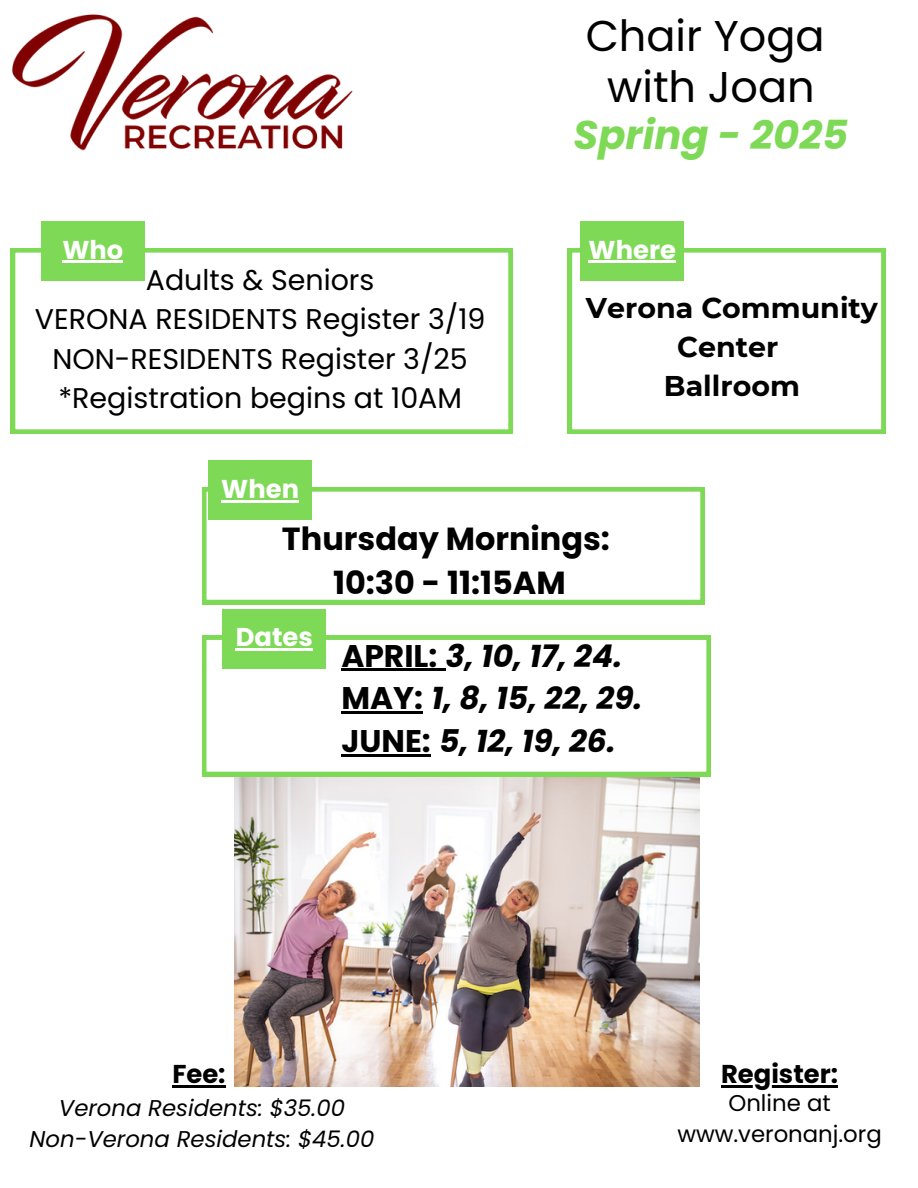
<style>
.page{position:relative;width:918px;height:1188px;background:#fff}
.page>*{position:absolute;margin:0;border:0;box-sizing:border-box;transform-origin:0 0}
.t1{font:43.05px/50.7px "Poppins";color:#000;text-align:center}
.t2{font:italic 700 40.05px "Poppins";color:#7ed957}
.t3{font:700 31.95px/44.1px "Poppins";color:#000;text-align:center}
.t4{font:italic 700 31.35px/42.8px "Poppins";color:#000}
.t5{font:28.5px/39.3px "Poppins";color:#000;text-align:center}
.t6{font:700 28.5px/39.3px "Montserrat";color:#000;text-align:center}
.t7{font:700 25.8px "Poppins";color:#fff}
.t8{font:700 25.8px "Poppins";color:#000}
.t9{font:italic 22.8px "Poppins";color:#000}
.t10{font:22.8px "Poppins";color:#000}
.s1{font-style:normal}
</style>
<div class="page">
<img style="left:235px;top:776px;width:464px;height:311px">
<img style="left:12px;top:14px;width:341px;height:136px">
<svg style="left:11px;top:248px;width:502px;height:186px"></svg>
<svg style="left:568px;top:248px;width:318px;height:186px"></svg>
<div style="left:41px;top:221px;width:104px;height:60px;background:#7ed957"></div>
<hr style="left:62px;top:261px;width:61px;height:2px;background:#fff">
<hr style="left:172px;top:1085px;width:54px;height:3px;background:#000">
<svg style="left:202px;top:635px;width:509px;height:141px"></svg>
<hr style="left:721px;top:1085px;width:117px;height:3px;background:#000">
<svg style="left:202px;top:487px;width:503px;height:117px"></svg>
<hr style="left:341px;top:669px;width:96px;height:2px;background:#000">
<svg style="left:437px;top:669px;width:9px;height:2px"></svg>
<hr style="left:341px;top:712px;width:82px;height:2px;background:#000">
<hr style="left:341px;top:754px;width:90px;height:3px;background:#000">
<div style="left:580px;top:221px;width:104px;height:60px;background:#7ed957"></div>
<hr style="left:589px;top:261px;width:87px;height:2px;background:#fff">
<div style="left:222px;top:609px;width:104px;height:59px;background:#7ed957"></div>
<hr style="left:236px;top:648px;width:77px;height:2px;background:#fff">
<div style="left:208px;top:461px;width:104px;height:59px;background:#7ed957"></div>
<hr style="left:221px;top:500px;width:78px;height:2px;background:#fff">
<h4 class="t7" style="left:62px;top:231px;width:62px">Who</h4>
<p class="t5" style="left:35px;top:260px;width:452px">Adults &amp; Seniors<br>VERONA RESIDENTS Register 3/19<br>NON-RESIDENTS Register 3/25 *Registration begins at 10AM</p>
<h4 class="t7" style="left:221px;top:471px;width:79px">When</h4>
<h4 class="t1" style="left:586px;top:11px;width:240px">Chair Yoga with Joan</h4>
<h4 class="t2" style="left:574px;top:107px;width:276px">Spring - 2025</h4>
<p class="t7" style="left:589px;top:231px;width:89px">Where</p>
<h1 class="t6" style="left:586px;top:288px;width:294px">Verona Community<br>Center<br>Ballroom</h1>
<p class="t3" style="left:282px;top:516px;width:330px">Thursday Mornings:<br>10:30 - 11:15AM</p>
<p class="t7" style="left:236px;top:619px;width:79px">Dates</p>
<p class="t4" style="left:341px;top:634px;width:303px"><span class="s1">APRIL:</span> 3, 10, 17, 24.<br><span class="s1">MAY:</span> 1, 8, 15, 22, 29.<br><span class="s1">JUNE:</span> 5, 12, 19, 26.</p>
<h5 class="t8" style="left:172px;top:1056px;width:55px">Fee:</h5>
<h4 class="t9" style="left:59px;top:1092px;width:288px">Verona Residents: $35.00</h4>
<h4 class="t9" style="left:30px;top:1123px;width:346px">Non-Verona Residents: $45.00</h4>
<h3 class="t8" style="left:721px;top:1056px;width:118px">Register:</h3>
<h4 class="t10" style="left:728px;top:1087px;width:104px">Online at</h4>
<h2 class="t10" style="left:677px;top:1118px;width:206px">www.veronanj.org</h2>
</div>
